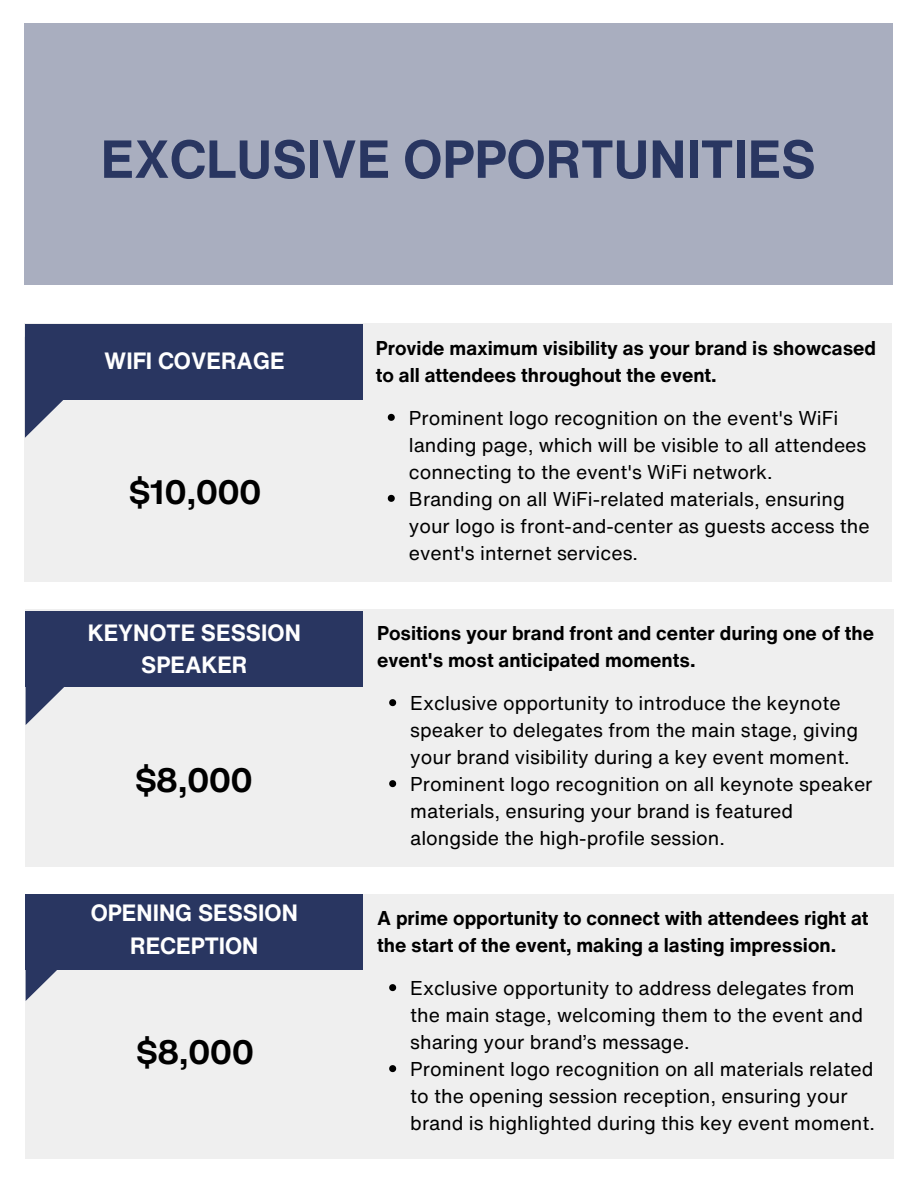
<style>
.page{position:relative;width:918px;height:1188px;background:#fff}
.page>*{position:absolute;margin:0;border:0;box-sizing:border-box;transform-origin:0 0}
.t1{font:700 52.5px "Helvetica Now Text";color:#293661}
.t2{font:700 33px "Helvetica Now Text";color:#000}
.t3{font:700 22.95px/32.1px "Helvetica Now Text";color:#fff;text-align:center}
.t4{font:19.5px/27px "Helvetica Now Text";color:#000}
.t5{font:700 19.5px/27px "Helvetica Now Text";color:#000}
</style>
<div class="page">
<div style="left:24px;top:23px;width:868px;height:262px;background:#a9aebf"></div>
<div style="left:24px;top:324px;width:868px;height:258px;background:#efefef"></div>
<div style="left:25px;top:324px;width:337px;height:76px;background:#293661"></div>
<svg style="left:25px;top:400px;width:38px;height:38px"></svg>
<div style="left:26px;top:609px;width:868px;height:258px;background:#efefef"></div>
<div style="left:26px;top:611px;width:337px;height:76px;background:#293661"></div>
<svg style="left:26px;top:687px;width:38px;height:38px"></svg>
<svg style="left:388px;top:414px;width:7px;height:7px"></svg>
<svg style="left:388px;top:495px;width:7px;height:7px"></svg>
<svg style="left:389px;top:699px;width:7px;height:7px"></svg>
<svg style="left:389px;top:780px;width:7px;height:7px"></svg>
<div style="left:26px;top:894px;width:868px;height:264px;background:#efefef"></div>
<svg style="left:26px;top:970px;width:31px;height:31px"></svg>
<div style="left:26px;top:894px;width:337px;height:76px;background:#293661"></div>
<svg style="left:389px;top:984px;width:7px;height:7px"></svg>
<svg style="left:389px;top:1065px;width:7px;height:7px"></svg>
<h1 class="t1" style="left:101px;top:120px;width:717px">EXCLUSIVE OPPORTUNITIES</h1>
<p class="t3" style="left:104px;top:345px;width:182px">WIFI COVERAGE</p>
<h4 class="t2" style="left:128px;top:467px;width:135px">$10,000</h4>
<h4 class="t3" style="left:88px;top:616px;width:215px">KEYNOTE SESSION<br>SPEAKER</h4>
<h2 class="t2" style="left:135px;top:755px;width:120px">$8,000</h2>
<h2 class="t3" style="left:91px;top:897px;width:209px">OPENING SESSION<br>RECEPTION</h2>
<p class="t2" style="left:136px;top:1028px;width:120px">$8,000</p>
<p class="t5" style="left:376px;top:334px;width:502px">Provide maximum visibility as your brand is showcased to all attendees throughout the event.</p>
<h3 class="t4" style="left:409px;top:404px;width:459px">Prominent logo recognition on the event's WiFi landing page, which will be visible to all attendees connecting to the event's WiFi network.</h3>
<h2 class="t4" style="left:409px;top:485px;width:462px">Branding on all WiFi-related materials, ensuring your logo is front-and-center as guests access the event's internet services.</h2>
<p class="t5" style="left:377px;top:619px;width:498px">Positions your brand front and center during one of the event's most anticipated moments.</p>
<h3 class="t4" style="left:410px;top:689px;width:450px">Exclusive opportunity to introduce the keynote speaker to delegates from the main stage, giving your brand visibility during a key event moment.</h3>
<p class="t4" style="left:410px;top:770px;width:464px">Prominent logo recognition on all keynote speaker materials, ensuring your brand is featured alongside the high-profile session.</p>
<p class="t5" style="left:377px;top:904px;width:493px">A prime opportunity to connect with attendees right at the start of the event, making a lasting impression.</p>
<p class="t4" style="left:410px;top:974px;width:454px">Exclusive opportunity to address delegates from the main stage, welcoming them to the event and sharing your brand’s message.</p>
<h3 class="t4" style="left:410px;top:1055px;width:466px">Prominent logo recognition on all materials related to the opening session reception, ensuring your brand is highlighted during this key event moment.</h3>
</div>
